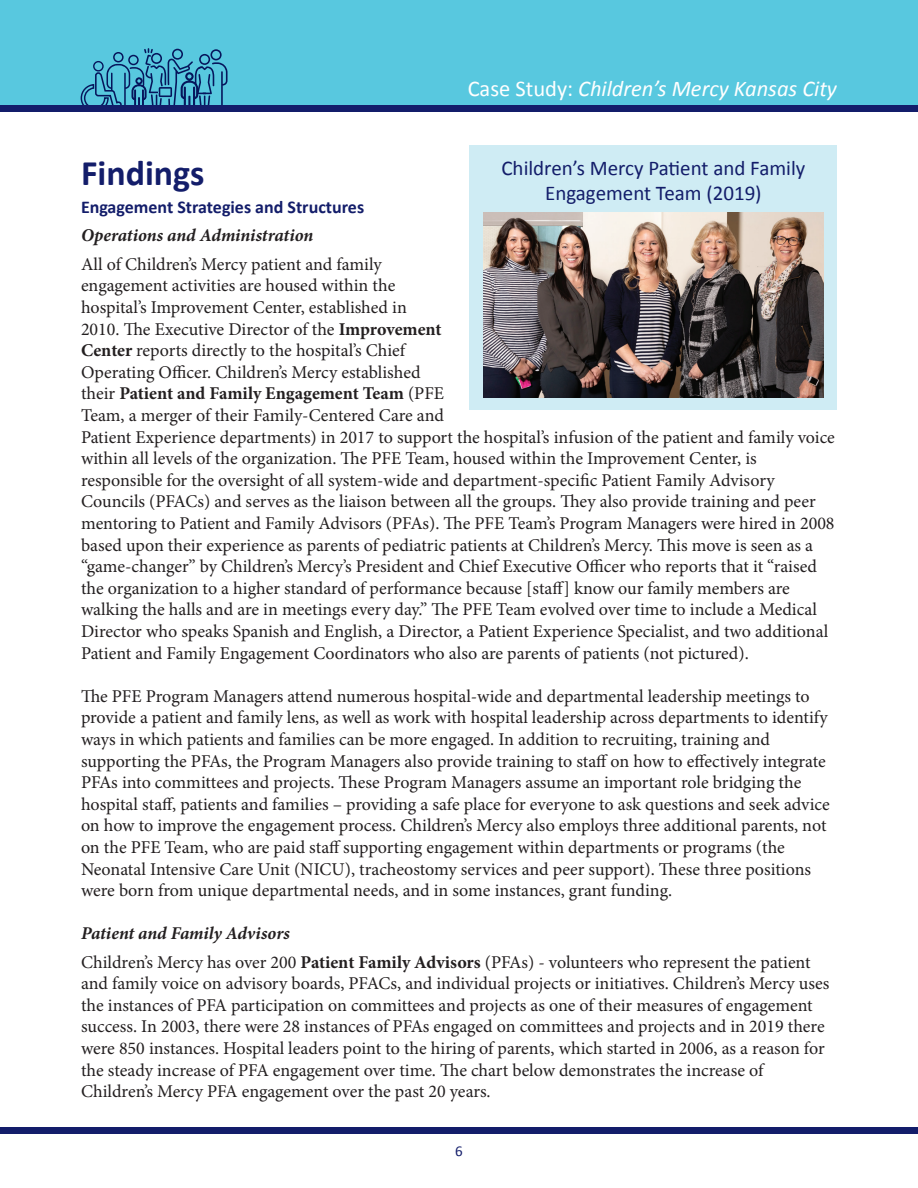
<style>
.page{position:relative;width:918px;height:1188px;background:#fff}
.page>*{position:absolute;margin:0;border:0;box-sizing:border-box;transform-origin:0 0}
.t1{font:700 36px "Calibri";color:#131d6a}
.t2{font:italic 22.5px "Calibri";color:#fff}
.t3{font:21px/25.2px "Calibri";color:#131d6a;text-align:center}
.t4{font:18px/21.6px "Minion Pro";color:#231f20}
.t5{font:700 18px "Calibri";color:#131d6a}
.t6{font:italic 700 18px "Minion Pro";letter-spacing:-.005em;color:#231f20}
.t7{font:15px "Calibri";color:#131d6a}
.s1{font-style:normal}
.s2{font-weight:700}
.s3{font-weight:700;font-style:italic}
</style>
<div class="page">
<div style="left:0;top:0;width:918px;height:109px;background:#58c8df"></div>
<svg style="left:81px;top:48px;width:147px;height:58px"></svg>
<div style="left:95px;top:62px;width:7px;height:8px;background:#58c8df;border-radius:50%"></div>
<div style="left:0;top:106px;width:918px;height:6px;background:#131d6a"></div>
<div style="left:0;top:1127px;width:918px;height:7px;background:#131d6a"></div>
<div style="left:470px;top:146px;width:367px;height:264px;background:#cfecf4"></div>
<img style="left:483px;top:212px;width:341px;height:185px">
<p class="t2" style="left:468px;top:73px;width:371px"><span class="s1">Case Study:</span> Children’s Mercy Kansas City</p>
<h1 class="t1" style="left:81px;top:150px;width:125px">Findings</h1>
<p class="t5" style="left:81px;top:196px;width:285px">Engagement Strategies and Structures</p>
<p class="t6" style="left:81px;top:223px;width:234px">Operations and Administration</p>
<p class="t4" style="left:81px;top:253px;width:755px">All of Children’s Mercy patient and family<br>engagement activities are housed within the<br>hospital’s Improvement Center, established in<br>2010. The Executive Director of the <span class="s2">Improvement<br>Center</span> reports directly to the hospital’s Chief<br>Operating Officer. Children’s Mercy established<br>their <span class="s2">Patient and Family Engagement Team</span> (PFE<br>Team, a merger of their Family-Centered Care and<br>Patient Experience departments) in 2017 to support the hospital’s infusion of the patient and family voice within all levels of the organization. The PFE Team, housed within the Improvement Center, is responsible for the oversight of all system-wide and department-specific Patient Family Advisory Councils (PFACs) and serves as the liaison between all the groups. They also provide training and peer mentoring to Patient and Family Advisors (PFAs). The PFE Team’s Program Managers were hired in 2008 based upon their experience as parents of pediatric patients at Children’s Mercy. This move is seen as a “game-changer” by Children’s Mercy’s President and Chief Executive Officer who reports that it “raised the organization to a higher standard of performance because [staff] know our family members are walking the halls and are in meetings every day.” The PFE Team evolved over time to include a Medical Director who speaks Spanish and English, a Director, a Patient Experience Specialist, and two additional Patient and Family Engagement Coordinators who also are parents of patients (not pictured).</p>
<p class="t4" style="left:81px;top:685px;width:750px">The PFE Program Managers attend numerous hospital-wide and departmental leadership meetings to provide a patient and family lens, as well as work with hospital leadership across departments to identify ways in which patients and families can be more engaged. In addition to recruiting, training and supporting the PFAs, the Program Managers also provide training to staff on how to effectively integrate PFAs into committees and projects. These Program Managers assume an important role bridging the hospital staff, patients and families – providing a safe place for everyone to ask questions and seek advice on how to improve the engagement process. Children’s Mercy also employs three additional parents, not on the PFE Team, who are paid staff supporting engagement within departments or programs (the Neonatal Intensive Care Unit (NICU), tracheostomy services and peer support). These three positions were born from unique departmental needs, and in some instances, grant funding.</p>
<p class="t4" style="left:81px;top:919px;width:731px;line-height:28.3px"><span class="s3">Patient and Family Advisors<br></span>Children’s Mercy has over 200 <span class="s2">Patient Family Advisors</span> (PFAs) - volunteers who represent the patient</p>
<p class="t4" style="left:81px;top:973px;width:750px">and family voice on advisory boards, PFACs, and individual projects or initiatives. Children’s Mercy uses the instances of PFA participation on committees and projects as one of their measures of engagement success. In 2003, there were 28 instances of PFAs engaged on committees and projects and in 2019 there were 850 instances. Hospital leaders point to the hiring of parents, which started in 2006, as a reason for the steady increase of PFA engagement over time. The chart below demonstrates the increase of Children’s Mercy PFA engagement over the past 20 years.</p>
<p class="t3" style="left:501px;top:155px;width:305px">Children’s Mercy Patient and Family<br>Engagement Team (2019)</p>
<p class="t7" style="left:455px;top:1141px;width:9px">6</p>
</div>
